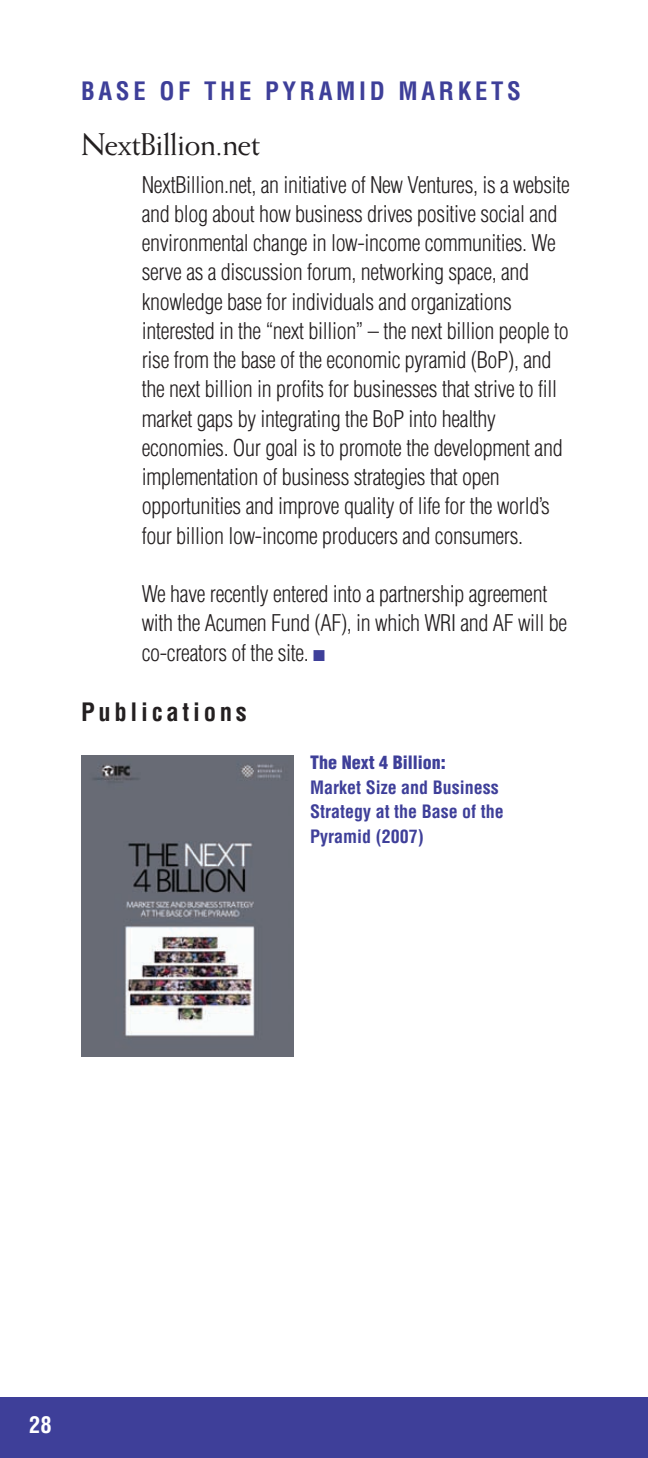
<style>
.page{position:relative;width:648px;height:1458px;background:#fff}
.page>*{position:absolute;margin:0;border:0;box-sizing:border-box;transform-origin:0 0}
.t1{font:31.5px "Weiss";letter-spacing:-.03em;color:#231f20}
.t2{font:700 condensed 24.75px "Helvetica";letter-spacing:.15em;color:#3e3f99}
.t3{font:700 condensed 24.75px "Helvetica";letter-spacing:.15em;color:#231f20}
.t4{font:300 condensed 22.5px/29.2px "Helvetica";letter-spacing:-.015em;color:#231f20}
.t5{font:700 condensed 22.5px "Helvetica";color:#fff}
.t6{font:700 condensed 18px/24.8px "Helvetica";color:#3e3f99}
.t7{font:900 condensed 18px "Helvetica";color:#3e3f99}
.s1{color:#3e3f99}
</style>
<div class="page">
<div style="left:0;top:1397px;width:648px;height:61px;background:#3e3f99"></div>
<img style="left:81px;top:755px;width:213px;height:301px">
<p class="t2" style="left:81px;top:81px;width:442px">BASE OF THE PYRAMID MARKETS</p>
<h1 class="t1" style="left:81px;top:133px;width:181px">NextBillion.net</h1>
<p class="t4" style="left:142px;top:172px;width:430px">NextBillion.net, an initiative of New Ventures, is a website and blog about how business drives positive social and environmental change in low-income communities. We serve as a discussion forum, networking space, and knowledge base for individuals and organizations interested in the “next billion” – the next billion people to rise from the base of the economic pyramid (BoP), and the next billion in profits for businesses that strive to fill market gaps by integrating the BoP into healthy economies. Our goal is to promote the development and implementation of business strategies that open opportunities and improve quality of life for the world’s four billion low-income producers and consumers.</p>
<p class="t4" style="left:142px;top:581px;width:427px">We have recently entered into a partnership agreement with the Acumen Fund (AF), in which WRI and AF will be co-creators of the site. <span class="s1">■</span></p>
<p class="t3" style="left:81px;top:703px;width:167px">Publications</p>
<p class="t7" style="left:310px;top:755px;width:137px">The Next 4 Billion:</p>
<p class="t6" style="left:310px;top:776px;width:195px">Market Size and Business<br>Strategy at the Base of the<br>Pyramid (2007)</p>
<p class="t5" style="left:29px;top:1416px;width:24px">28</p>
</div>
